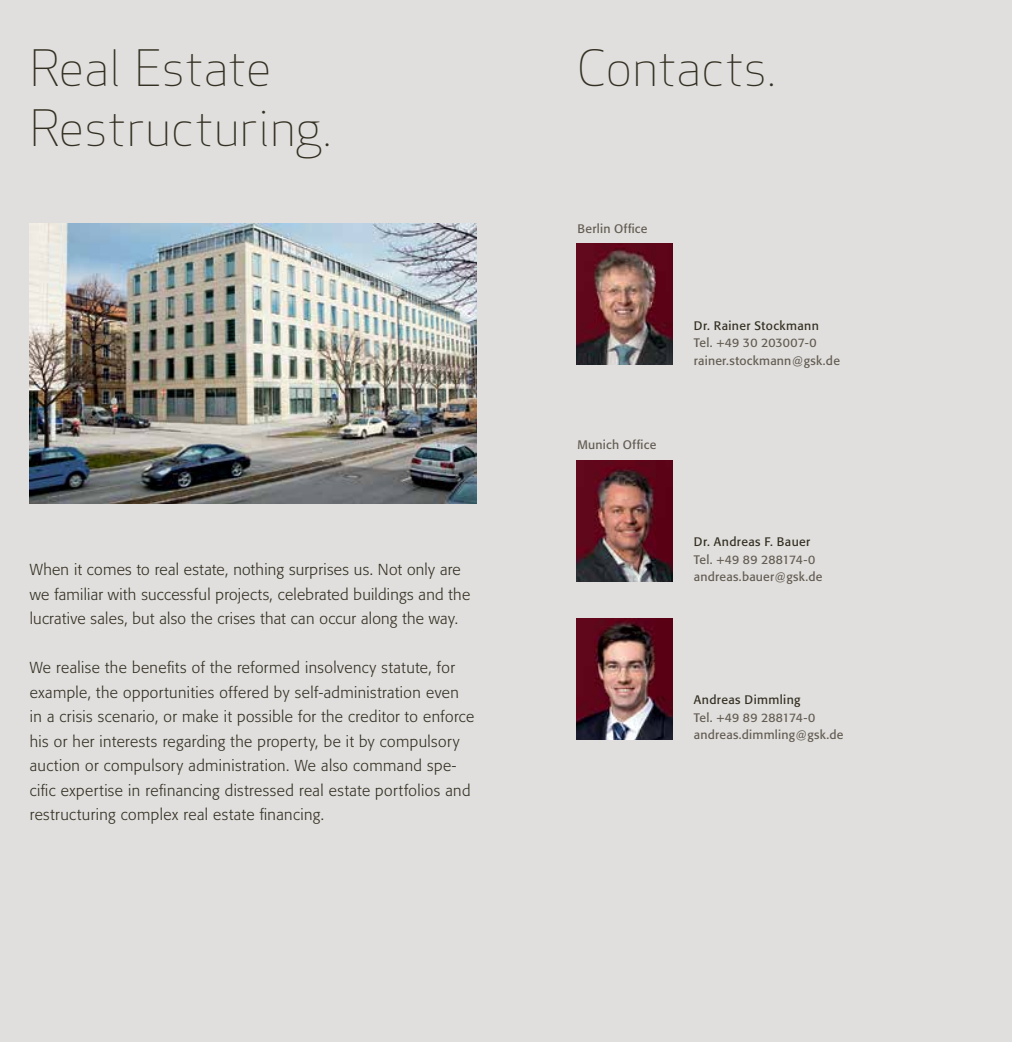
<style>
.page{position:relative;width:1012px;height:1042px;background:#fff}
.page>*{position:absolute;margin:0;border:0;box-sizing:border-box;transform-origin:0 0}
.t1{font:300 49px/59.5px "Apex Sans";letter-spacing:-.015em;color:#332f22}
.t2{font:300 15.75px/24.5px "Formata";letter-spacing:.025em;color:#332f22}
.t3{font:12.25px/17.5px "Formata";letter-spacing:.02em;color:#635d53}
.t4{font:12.25px "Formata";letter-spacing:.03em;color:#332f22}
</style>
<div class="page">
<div style="left:0;top:0;width:521px;height:1042px;background:#e0dfdd"></div>
<div style="left:491px;top:0;width:521px;height:1042px;background:#e0dfdd"></div>
<img style="left:30px;top:223px;width:446px;height:281px">
<img style="left:577px;top:460px;width:95px;height:121px">
<img style="left:577px;top:618px;width:95px;height:121px">
<img style="left:577px;top:244px;width:95px;height:121px">
<h1 class="t1" style="left:30px;top:38px;width:304px">Real Estate<br>Restructuring.</h1>
<h1 class="t1" style="left:577px;top:38px;width:202px">Contacts.</h1>
<p class="t2" style="left:30px;top:557px;width:442px">When it comes to real estate, nothing surprises us. Not only are we familiar with successful projects, celebrated buildings and the lucrative sales, but also the crises that can occur along the way.</p>
<p class="t2" style="left:30px;top:655px;width:446px">We realise the benefits of the reformed insolvency statute, for example, the opportunities offered by self-administration even in a crisis scenario, or make it possible for the creditor to enforce his or her interests regarding the property, be it by compulsory auction or compulsory administration. We also command spe&shy;cific expertise in refinancing distressed real estate portfolios and restructuring complex real estate financing.</p>
<p class="t3" style="left:577px;top:220px;width:71px">Berlin Office</p>
<p class="t3" style="left:577px;top:436px;width:80px">Munich Office</p>
<p class="t4" style="left:694px;top:318px;width:126px">Dr. Rainer Stockmann</p>
<p class="t3" style="left:694px;top:334px;width:148px">Tel. +49 30 203007-0 rainer.stockmann@gsk.de</p>
<p class="t4" style="left:694px;top:534px;width:118px">Dr. Andreas F. Bauer</p>
<p class="t3" style="left:694px;top:550px;width:130px">Tel. +49 89 288174-0 andreas.bauer@gsk.de</p>
<p class="t4" style="left:694px;top:692px;width:108px">Andreas Dimmling</p>
<p class="t3" style="left:694px;top:709px;width:151px">Tel. +49 89 288174-0 andreas.dimmling@gsk.de</p>
</div>
